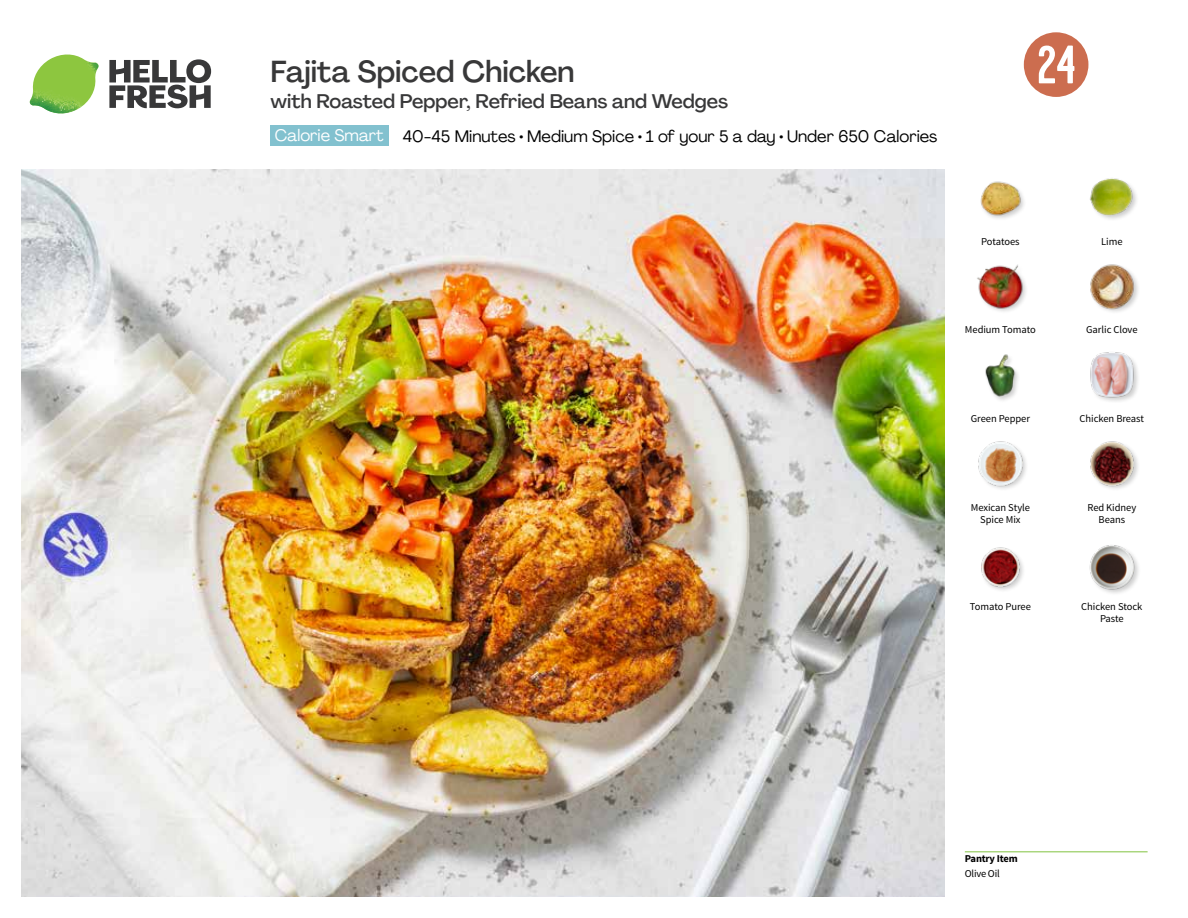
<style>
.page{position:relative;width:1188px;height:918px;background:#fff}
.page>*{position:absolute;margin:0;border:0;box-sizing:border-box;transform-origin:0 0}
.t1{font:54px "Kapra";color:#fff}
.t2{font:500 30px "Agrandir";letter-spacing:-.005em;color:#383839}
.t3{font:500 19.5px "Agrandir";color:#383839}
.t4{font:16.5px "Agrandir";color:#000}
.t5{font:16.5px "Agrandir";color:#fff}
.t6{font:10.5px/12px "Source Sans Pro";letter-spacing:-.005em;color:#000;text-align:center}
.t7{font:700 10.5px "Source Sans Pro";letter-spacing:-.02em;color:#000}
</style>
<div class="page">
<svg style="left:109px;top:59px;width:102px;height:49px"></svg>
<img style="left:30px;top:55px;width:69px;height:59px">
<img style="left:21px;top:170px;width:924px;height:727px">
<div style="left:271px;top:126px;width:118px;height:20px;background:#82c1cf"></div>
<hr style="left:965px;top:851px;width:183px;height:1px;background:#82c341">
<img style="left:981px;top:547px;width:42px;height:43px">
<img style="left:1089px;top:545px;width:50px;height:49px">
<img style="left:985px;top:354px;width:33px;height:46px">
<img style="left:978px;top:441px;width:48px;height:48px">
<img style="left:1090px;top:441px;width:48px;height:48px">
<img style="left:1090px;top:352px;width:48px;height:50px">
<img style="left:980px;top:181px;width:44px;height:38px">
<img style="left:977px;top:264px;width:49px;height:48px">
<img style="left:1090px;top:264px;width:48px;height:48px">
<img style="left:1090px;top:178px;width:47px;height:41px">
<svg style="left:1023px;top:32px;width:66px;height:65px"></svg>
<h2 class="t2" style="left:271px;top:53px;width:306px">Fajita Spiced Chicken</h2>
<h3 class="t3" style="left:271px;top:89px;width:459px">with Roasted Pepper, Refried Beans and Wedges</h3>
<h3 class="t5" style="left:275px;top:125px;width:110px">Calorie Smart</h3>
<h3 class="t4" style="left:403px;top:126px;width:536px">40-45 Minutes • Medium Spice • 1 of your 5 a day • Under 650 Calories</h3>
<h1 class="t1" style="left:1037px;top:34px;width:40px">24</h1>
<p class="t6" style="left:981px;top:235px;width:40px">Potatoes</p>
<p class="t6" style="left:1101px;top:235px;width:23px">Lime</p>
<p class="t6" style="left:965px;top:324px;width:72px">Medium Tomato</p>
<p class="t6" style="left:1086px;top:324px;width:53px">Garlic Clove</p>
<p class="t6" style="left:971px;top:413px;width:61px">Green Pepper</p>
<p class="t6" style="left:1080px;top:413px;width:66px">Chicken Breast</p>
<p class="t6" style="left:971px;top:502px;width:61px">Mexican Style<br>Spice Mix</p>
<p class="t6" style="left:970px;top:601px;width:63px">Tomato Puree</p>
<p class="t6" style="left:1087px;top:502px;width:51px">Red Kidney<br>Beans</p>
<p class="t6" style="left:1081px;top:601px;width:63px">Chicken Stock<br>Paste</p>
<p class="t7" style="left:965px;top:852px;width:54px">Pantry Item</p>
<p class="t6" style="left:965px;top:868px;width:36px">Olive Oil</p>
</div>
